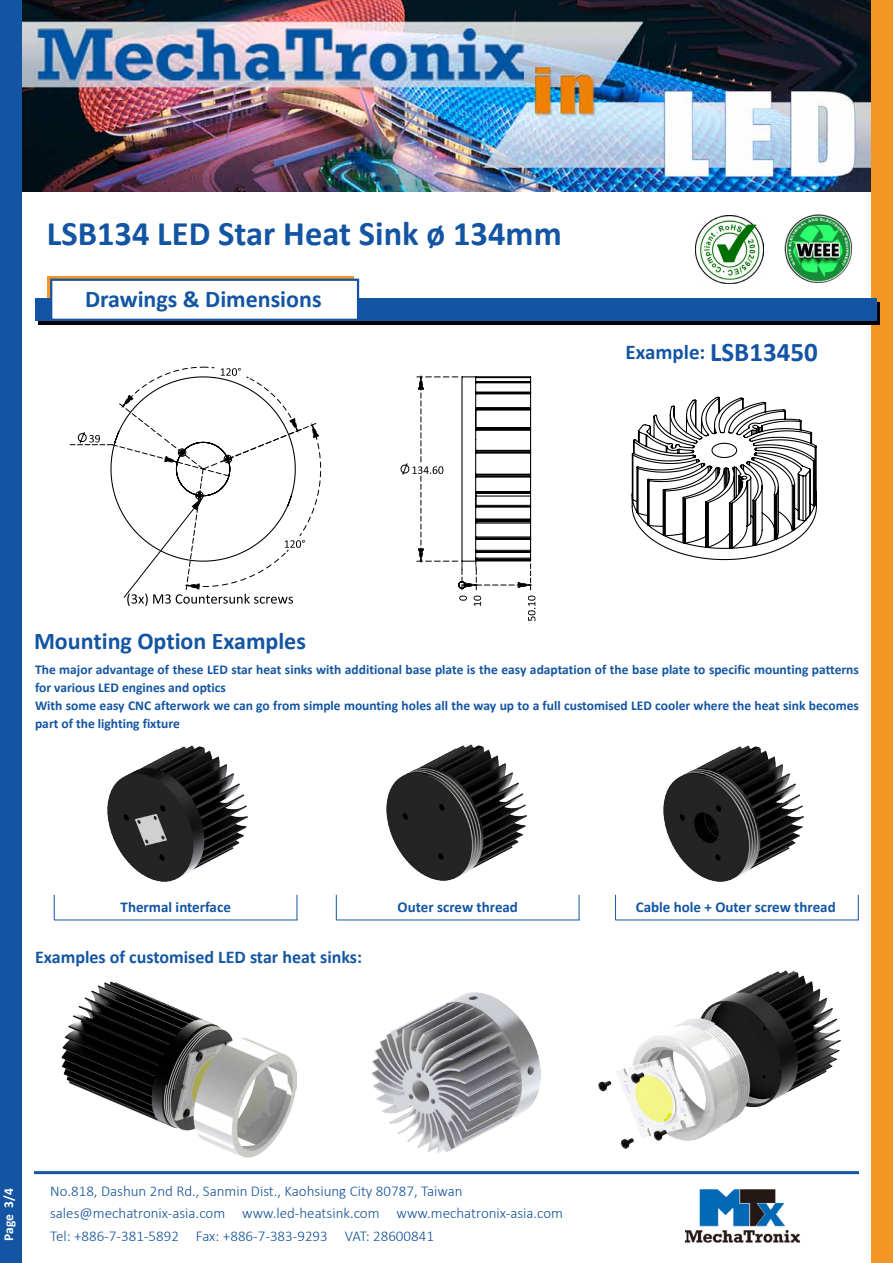
<style>
.page{position:relative;width:893px;height:1263px;background:#fff}
.page>*{position:absolute;margin:0;border:0;box-sizing:border-box;transform-origin:0 0}
.t1{font:700 34.5px "Calibri";color:#1355a3}
.t2{font:700 24px "Calibri";color:#1355a3}
.t3{font:700 21px "Calibri";color:#1355a3}
.t4{font:700 18px "Calibri";color:#1355a3}
.t5{font:300 15px/22.5px "Calibri";color:#125198}
.t6{font:700 15px "Calibri";color:#1355a3}
.t7{font:700 13.5px/18px "Calibri";color:#1355a3}
.t8{font:700 13.5px "Calibri";color:#fff}
.s1{font-size:27px}
</style>
<div class="page">
<img style="left:21px;top:0;width:851px;height:191px">
<div style="left:872px;top:0;width:21px;height:1263px;background:#f49624"></div>
<div style="left:0;top:0;width:21px;height:1263px;background:#1355a3"></div>
<img style="left:696px;top:216px;width:68px;height:68px">
<img style="left:784px;top:214px;width:68px;height:69px">
<hr style="left:34px;top:1171px;width:825px;height:3px;background:#1355a3">
<img style="left:685px;top:1189px;width:115px;height:54px">
<svg style="left:47px;top:276px;width:307px;height:22px"></svg>
<svg style="left:38px;top:302px;width:842px;height:22px;background:#030e1b"></svg>
<div style="left:35px;top:298px;width:842px;height:22px;background:#1355a3"></div>
<div style="left:50px;top:279px;width:309px;height:42px;background:#fff;border:2px solid #1355a3"></div>
<svg style="left:54px;top:895px;width:1px;height:24px"></svg>
<svg style="left:297px;top:895px;width:1px;height:24px"></svg>
<hr style="left:54px;top:919px;width:244px;height:1px;background:#1355a3">
<svg style="left:336px;top:895px;width:1px;height:24px"></svg>
<svg style="left:579px;top:895px;width:1px;height:24px"></svg>
<hr style="left:336px;top:919px;width:244px;height:1px;background:#1355a3">
<svg style="left:615px;top:895px;width:1px;height:24px"></svg>
<svg style="left:858px;top:895px;width:1px;height:24px"></svg>
<hr style="left:615px;top:919px;width:244px;height:1px;background:#1355a3">
<img style="left:599px;top:971px;width:241px;height:177px">
<img style="left:372px;top:992px;width:168px;height:160px">
<img style="left:62px;top:981px;width:235px;height:177px">
<svg style="left:459px;top:596px;width:8px;height:5px"></svg>
<svg style="left:474px;top:596px;width:7px;height:10px"></svg>
<svg style="left:528px;top:596px;width:7px;height:25px"></svg>
<svg style="left:70px;top:366px;width:223px;height:240px"></svg>
<svg style="left:420px;top:374px;width:113px;height:216px"></svg>
<svg style="left:110px;top:376px;width:707px;height:186px"></svg>
<img style="left:107px;top:746px;width:141px;height:136px">
<img style="left:663px;top:746px;width:140px;height:136px">
<img style="left:386px;top:744px;width:140px;height:136px">
<h1 class="t1" style="left:47px;top:212px;width:516px">LSB134 LED Star Heat Sink ø 134mm</h1>
<p class="t2" style="left:85px;top:284px;width:238px">Drawings &amp; Dimensions</p>
<p class="t3" style="left:626px;top:339px;width:194px">Example: <span class="s1">LSB13450</span></p>
<p class="t2" style="left:34px;top:625px;width:273px">Mounting Option Examples</p>
<p class="t7" style="left:35px;top:661px;width:825px">The major advantage of these LED star heat sinks with additional base plate is the easy adaptation of the base plate to specific mounting patterns for various LED engines and optics</p>
<p class="t7" style="left:35px;top:697px;width:825px">With some easy CNC afterwork we can go from simple mounting holes all the way up to a full customised LED cooler where the heat sink becomes part of the lighting fixture</p>
<p class="t6" style="left:121px;top:897px;width:112px">Thermal interface</p>
<p class="t6" style="left:398px;top:897px;width:122px">Outer screw thread</p>
<p class="t6" style="left:636px;top:897px;width:201px">Cable hole + Outer screw thread</p>
<p class="t4" style="left:35px;top:945px;width:328px">Examples of customised LED star heat sinks:</p>
<p class="t8" style="left:0;top:1241px;width:54px;rotate:-90deg">Page 3/4</p>
<p class="t5" style="left:50px;top:1179px;width:515px">No.818, Dashun 2nd Rd., Sanmin Dist., Kaohsiung City 80787, Taiwan sales@mechatronix-asia.com www.led-heatsink.com www.mechatronix-asia.com</p>
<p class="t5" style="left:50px;top:1224px;width:385px">Tel: +886-7-381-5892 Fax: +886-7-383-9293 VAT: 28600841</p>
</div>
